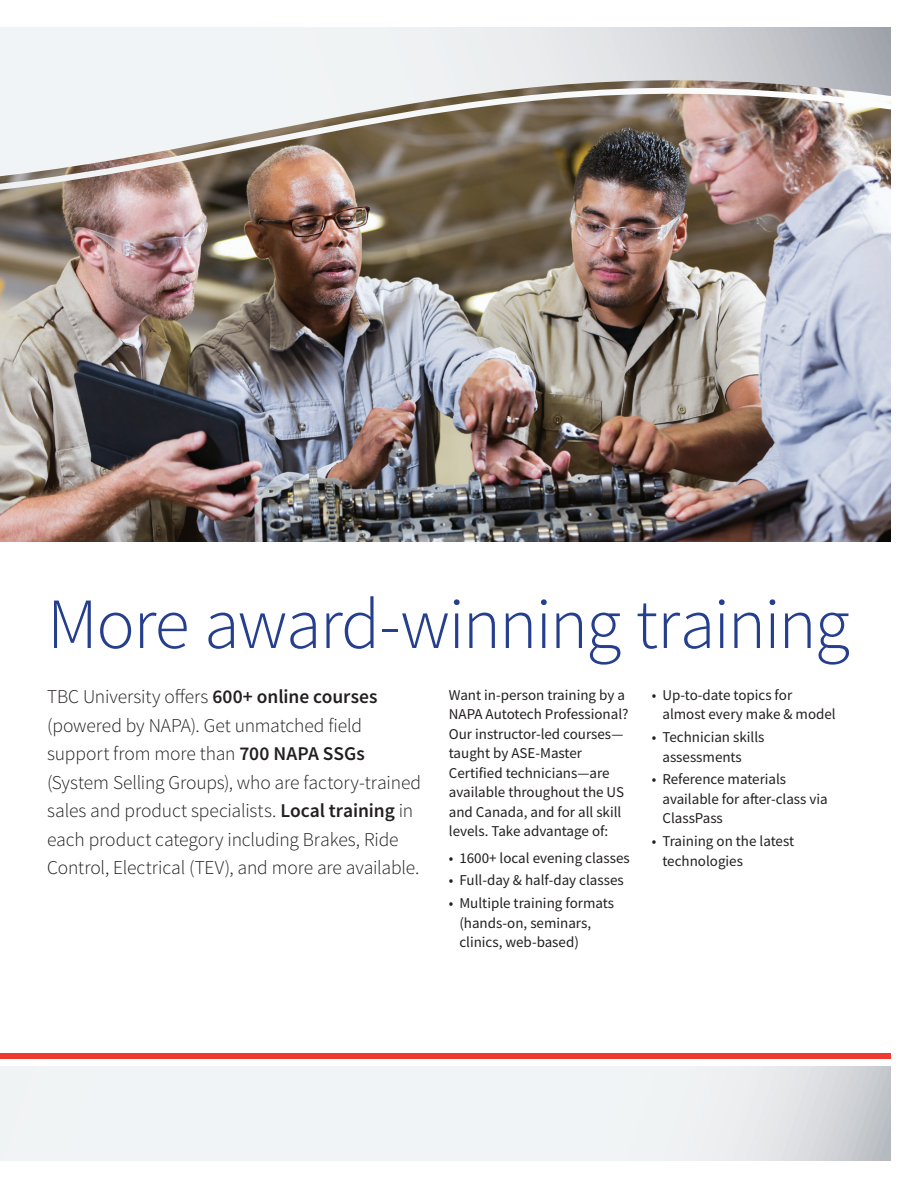
<style>
.page{position:relative;width:918px;height:1188px;background:#fff}
.page>*{position:absolute;margin:0;border:0;box-sizing:border-box;transform-origin:0 0}
.t1{font:300 72px "Source Sans Pro";letter-spacing:-.025em;color:#253f8e}
.t2{font:300 19.5px/28.5px "Source Sans Pro";letter-spacing:-.01em;color:#231f20}
.t3{font:15px/19.5px "Source Sans Pro";color:#231f20}
.s1{font-weight:600}
</style>
<div class="page">
<img style="left:0;top:27px;width:891px;height:1134px">
<h1 class="t1" style="left:47px;top:580px;width:804px">More award-winning training</h1>
<p class="t2" style="left:47px;top:683px;width:375px">TBC University offers <span class="s1">600+ online courses </span>(powered by NAPA). Get unmatched field support from more than <span class="s1">700 NAPA SSGs </span>(System Selling Groups), who are factory-trained sales and product specialists. <span class="s1">Local training</span> in each product category including Brakes, Ride Control, Electrical (TEV), and more are available.</p>
<p class="t3" style="left:449px;top:685px;width:181px">Want in-person training by a<br>NAPA Autotech Professional?<br>Our instructor-led courses— taught by ASE-Master<br>Certified technicians—are available throughout the US and Canada, and for all skill levels. Take advantage of:</p>
<p class="t3" style="left:662px;top:685px;width:175px;text-indent:-10px">• Up-to-date topics for almost every make &amp; model</p>
<p class="t3" style="left:662px;top:727px;width:104px;text-indent:-10px">• Technician skills assessments</p>
<p class="t3" style="left:662px;top:770px;width:167px;text-indent:-10px">• Reference materials available for after-class via<br>ClassPass</p>
<p class="t3" style="left:662px;top:832px;width:133px;text-indent:-10px">• Training on the latest technologies</p>
<p class="t3" style="left:449px;top:848px;width:182px">• 1600+ local evening classes</p>
<p class="t3" style="left:449px;top:871px;width:176px">• Full-day &amp; half-day classes</p>
<p class="t3" style="left:459px;top:893px;width:156px;text-indent:-10px">• Multiple training formats (hands-on, seminars, clinics, web-based)</p>
</div>
